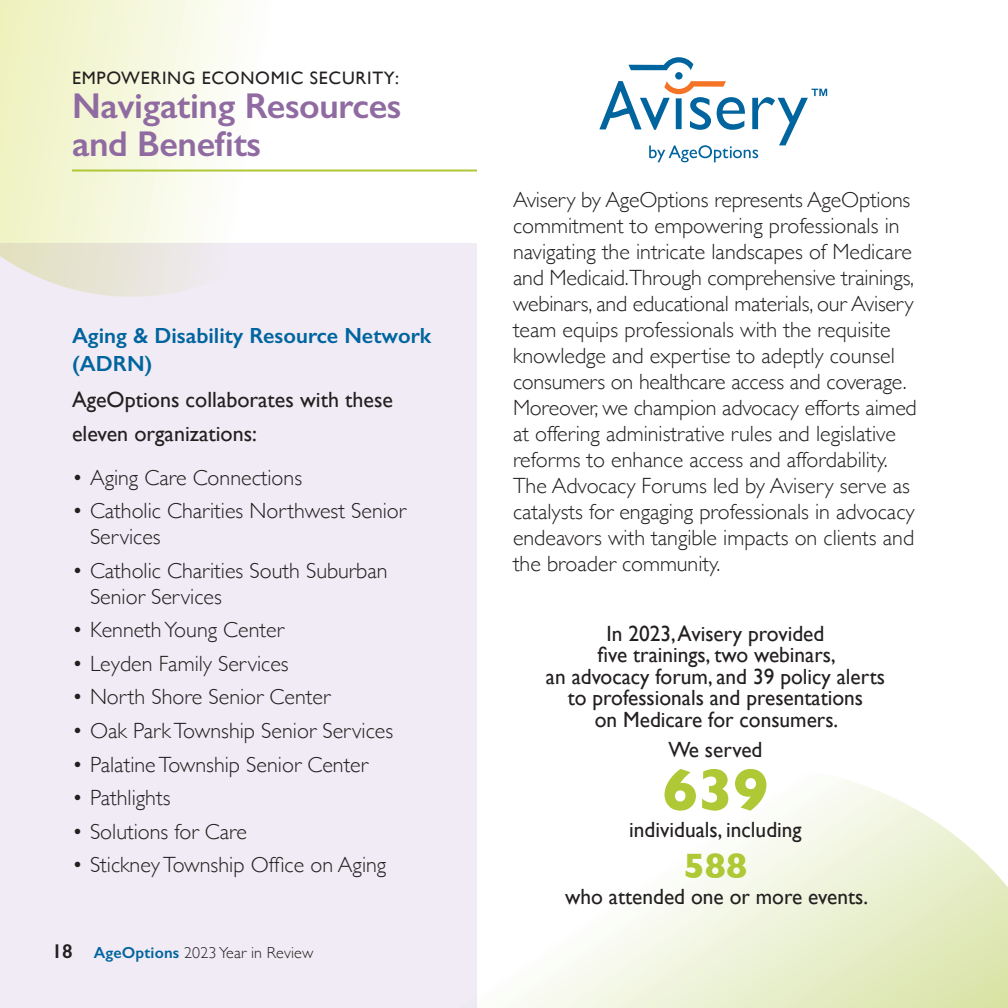
<style>
.page{position:relative;width:1008px;height:1008px;background:#fff}
.page>*{position:absolute;margin:0;border:0;box-sizing:border-box;transform-origin:0 0}
.Big_Numbers{font:700 60px "Gill Sans";color:#aec836}
.Story_Title{font:600 36px/38px "Gill Sans";letter-spacing:-.01em;color:#8f6ba2}
.Big_Numbers-2{font:700 36px "Gill Sans";color:#aec836}
.text{font:300 22px/26px "Gill Sans";color:#231f20}
.Number_Stat{font:22px/21.6px "Gill Sans";color:#231f20;text-align:center}
.text-2{font:22px/34px "Gill Sans";color:#231f20}
.Story_Sub_Head{font:600 22px/28px "Gill Sans";color:#00649e}
.t1{font:600 20px "Gill Sans";color:#231f20}
.Story_Kicker{font:18px "Gill Sans";letter-spacing:.04em;color:#231f20}
.t2{font:300 16px "Gill Sans";letter-spacing:.01em;color:#231f20}
.s1{font-weight:600;color:#00649e}
</style>
<div class="page">
<svg style="left:0;top:0;width:389px;height:243px"></svg>
<svg style="left:510px;top:780px;width:498px;height:228px"></svg>
<div style="left:0;top:243px;width:477px;height:765px;background:#f0ebf4"></div>
<hr style="left:72px;top:170px;width:405px;height:2px;background:#aec836">
<div style="left:675px;top:72px;width:8px;height:8px;background:#00649e;border-radius:50%"></div>
<svg style="left:628px;top:57px;width:65px;height:13px"></svg>
<svg style="left:599px;top:81px;width:228px;height:81px"></svg>
<p class="Story_Kicker" style="left:72px;top:68px;width:328px">EMPOWERING ECONOMIC SECURITY:</p>
<p class="Story_Title" style="left:72px;top:87px;width:331px">Navigating Resources and Benefits</p>
<p class="Story_Sub_Head" style="left:72px;top:321px;width:361px">Aging &amp; Disability Resource Network (ADRN)</p>
<p class="text-2" style="left:72px;top:382px;width:323px">AgeOptions collaborates with these eleven organizations:</p>
<p class="text" style="left:72px;top:463px;width:232px">• Aging Care Connections</p>
<p class="text" style="left:90px;top:497px;width:318px;text-indent:-18px">• Catholic Charities Northwest Senior<br>Services</p>
<p class="text" style="left:90px;top:557px;width:299px;text-indent:-18px">• Catholic Charities South Suburban<br>Senior Services</p>
<p class="text" style="left:72px;top:616px;width:214px">• Kenneth Young Center</p>
<p class="text" style="left:72px;top:650px;width:218px">• Leyden Family Services</p>
<p class="text" style="left:72px;top:683px;width:260px">• North Shore Senior Center</p>
<p class="text" style="left:72px;top:717px;width:323px">• Oak Park Township Senior Services</p>
<p class="text" style="left:72px;top:750px;width:298px">• Palatine Township Senior Center</p>
<p class="text" style="left:72px;top:784px;width:100px">• Pathlights</p>
<p class="text" style="left:72px;top:817px;width:177px">• Solutions for Care</p>
<p class="text" style="left:72px;top:851px;width:316px">• Stickney Township Office on Aging</p>
<p class="t1" style="left:52px;top:939px;width:23px">18</p>
<p class="t2" style="left:94px;top:940px;width:221px"><span class="s1">AgeOptions</span> 2023 Year in Review</p>
<p class="text" style="left:513px;top:185px;width:405px">Avisery by AgeOptions represents AgeOptions commitment to empowering professionals in navigating the intricate landscapes of Medicare and Medicaid.Through comprehensive trainings, webinars, and educational materials, our Avisery team equips professionals with the requisite knowledge and expertise to adeptly counsel consumers on healthcare access and coverage.<br>Moreover, we champion advocacy efforts aimed at offering administrative rules and legislative reforms to enhance access and affordability.<br>The Advocacy Forums led by Avisery serve as catalysts for engaging professionals in advocacy endeavors with tangible impacts on clients and the broader community.</p>
<p class="Number_Stat" style="left:546px;top:622px;width:341px">In 2023, Avisery provided<br>five trainings, two webinars,<br>an advocacy forum, and 39 policy alerts to professionals and presentations<br>on Medicare for consumers.</p>
<p class="Number_Stat" style="left:668px;top:739px;width:96px">We served</p>
<p class="Big_Numbers" style="left:663px;top:742px;width:107px">639</p>
<p class="Number_Stat" style="left:629px;top:819px;width:174px">individuals, including</p>
<p class="Big_Numbers-2" style="left:684px;top:838px;width:65px">588</p>
<p class="Number_Stat" style="left:565px;top:885px;width:304px">who attended one or more events.</p>
</div>
